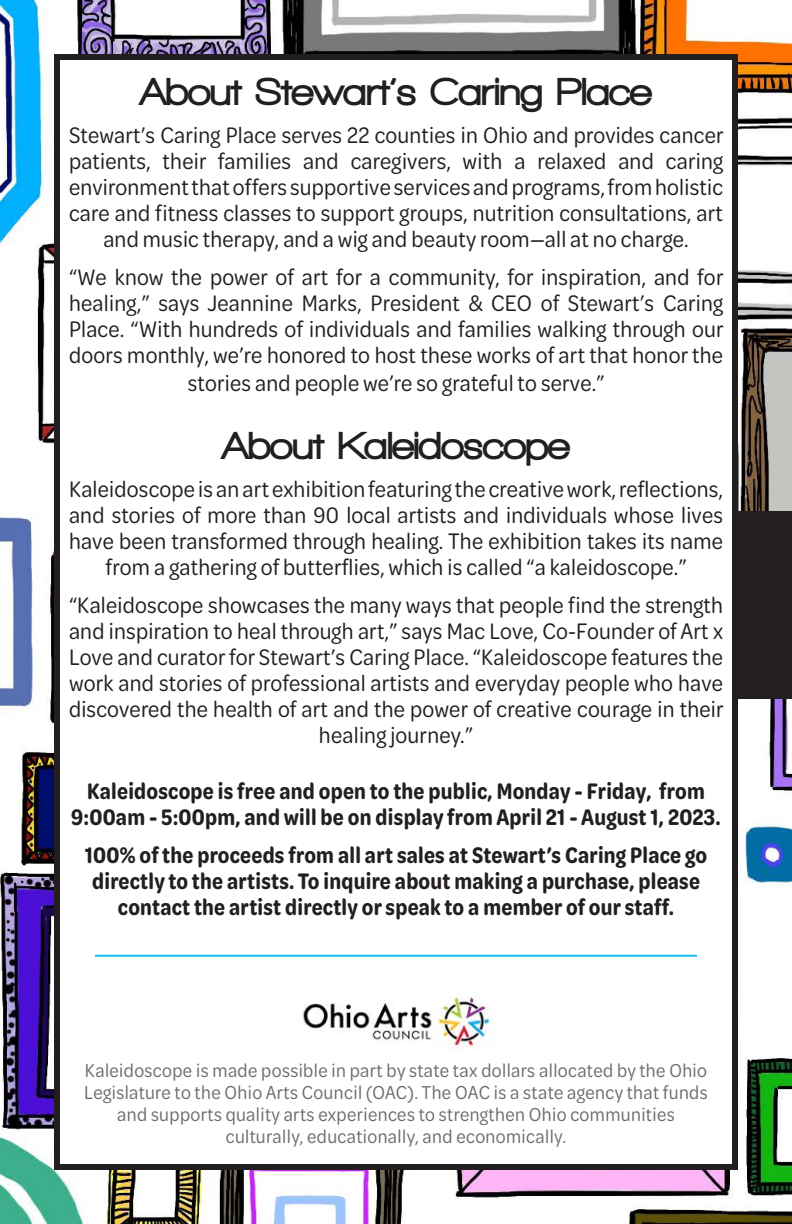
<style>
.page{position:relative;width:792px;height:1224px;background:#fff}
.page>*{position:absolute;margin:0;border:0;box-sizing:border-box;transform-origin:0 0}
.t1{font:900 40px "Walkway";color:#231f20}
.t2{font:24px/26px "Omnes Cond";letter-spacing:.01em;color:#231f20;text-align:center}
.t3{font:600 24px/26px "Omnes Cond";letter-spacing:.01em;color:#231f20;text-align:center}
.t4{font:20px/22px "Omnes Cond";letter-spacing:.02em;color:#6c6d70;text-align:center}
</style>
<div class="page">
<img style="left:0;top:0;width:792px;height:1224px">
<div style="left:57px;top:57px;width:678px;height:1110px;background:#fff"></div>
<div style="left:54px;top:54px;width:684px;height:1116px;border:6px solid #231f20"></div>
<img style="left:303px;top:988px;width:190px;height:61px">
<hr style="left:95px;top:955px;width:602px;height:2px;background:#15c0f2">
<div style="left:738px;top:511px;width:54px;height:187px;background:#231f20"></div>
<p class="t1" style="left:140px;top:70px;width:513px">About Stewart’s Caring Place</p>
<p class="t2" style="left:69px;top:121px;width:656px">Stewart’s Caring Place serves 22 counties in Ohio and provides cancer patients, their families and caregivers, with a relaxed and caring environment that offers supportive services and programs, from holistic care and fitness classes to support groups, nutrition consultations, art and music therapy, and a wig and beauty room—all at no charge.</p>
<p class="t2" style="left:69px;top:263px;width:656px">“We know the power of art for a community, for inspiration, and for healing,” says Jeannine Marks, President &amp; CEO of Stewart’s Caring Place. “With hundreds of individuals and families walking through our doors monthly, we’re honored to host these works of art that honor the stories and people we’re so grateful to serve.”</p>
<p class="t1" style="left:223px;top:424px;width:348px">About Kaleidoscope</p>
<p class="t2" style="left:69px;top:475px;width:656px">Kaleidoscope is an art exhibition featuring the creative work, reflections, and stories of more than 90 local artists and individuals whose lives have been transformed through healing. The exhibition takes its name from a gathering of butterflies, which is called “a kaleidoscope.”</p>
<p class="t2" style="left:69px;top:591px;width:656px">“Kaleidoscope showcases the many ways that people find the strength and inspiration to heal through art,” says Mac Love, Co-Founder of Art x Love and curator for Stewart’s Caring Place. “Kaleidoscope features the work and stories of professional artists and everyday people who have discovered the health of art and the power of creative courage in their healing journey.”</p>
<p class="t3" style="left:71px;top:777px;width:651px">Kaleidoscope is free and open to the public, Monday - Friday, from<br>9:00am - 5:00pm, and will be on display from April 21 - August 1, 2023.</p>
<p class="t3" style="left:85px;top:841px;width:624px">100% of the proceeds from all art sales at Stewart’s Caring Place go directly to the artists. To inquire about making a purchase, please contact the artist directly or speak to a member of our staff.</p>
<p class="t4" style="left:84px;top:1059px;width:625px">Kaleidoscope is made possible in part by state tax dollars allocated by the Ohio Legislature to the Ohio Arts Council (OAC). The OAC is a state agency that funds and supports quality arts experiences to strengthen Ohio communities culturally, educationally, and economically.</p>
</div>
